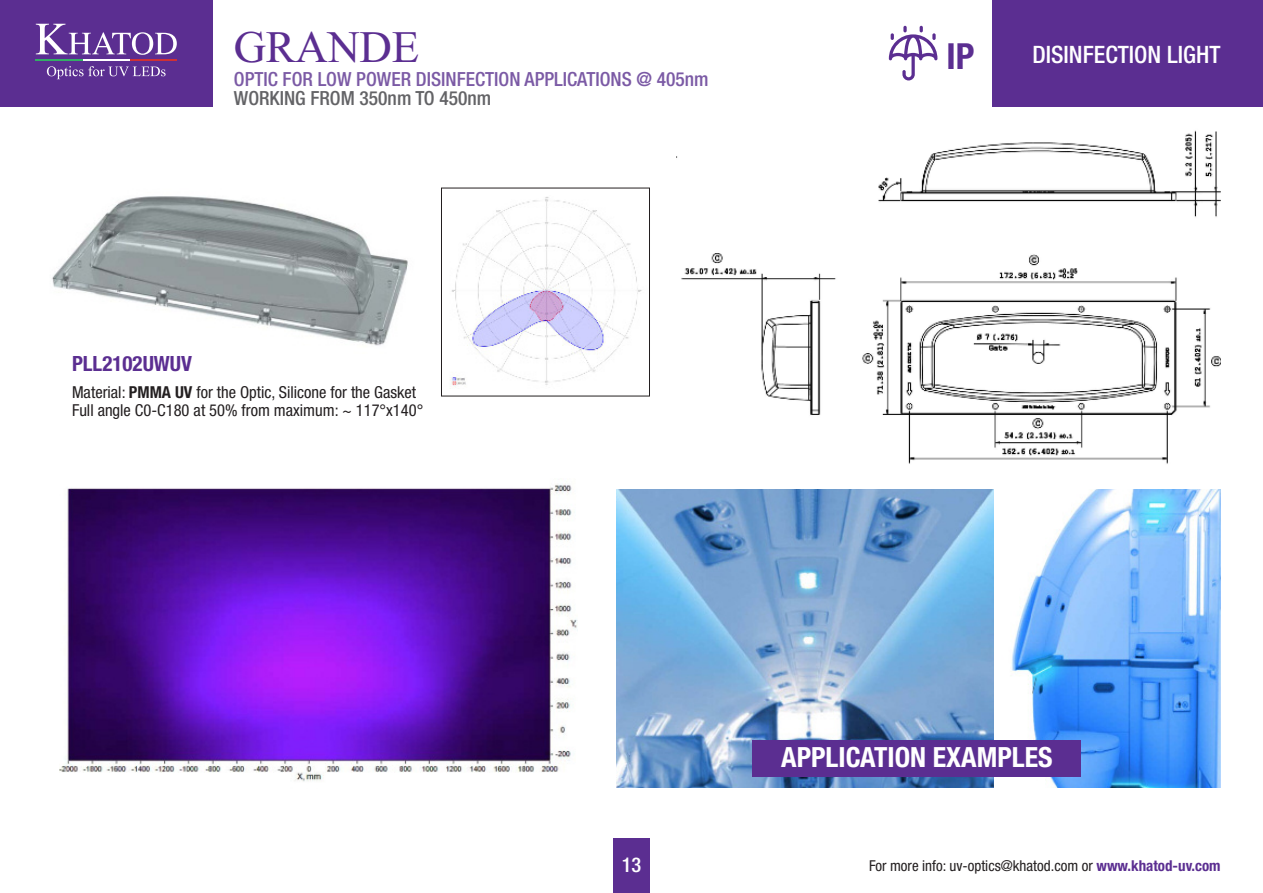
<style>
.page{position:relative;width:1263px;height:893px;background:#fff}
.page>*{position:absolute;margin:0;border:0;box-sizing:border-box;transform-origin:0 0}
.t1{font:45px "Times New Roman";letter-spacing:-.01em;color:#5b2e91}
.t2{font:700 condensed 36px "Helvetica Neue LT Std";color:#5b2e91}
.t3{font:700 condensed 27.9px "Helvetica Neue LT Std";color:#fff}
.t4{font:500 condensed 24px "Helvetica Neue LT Std";color:#fff}
.t5{font:700 condensed 21px "Helvetica Neue LT Std";color:#5b2e91}
.t6{font:500 condensed 20.4px "Helvetica Neue LT Std";color:#fff}
.t7{font:500 condensed 19.5px "Helvetica Neue LT Std";color:#7b5aa5}
.t8{font:500 condensed 19.5px "Helvetica Neue LT Std";color:#636366}
.t9{font:condensed 16.5px/18px "Helvetica Neue LT Std";color:#231f20}
.t10{font:condensed 15px "Helvetica Neue LT Std";color:#231f20}
.s1{font-weight:700}
.s2{font-weight:700;color:#5b2e91}
</style>
<div class="page">
<div style="left:0;top:0;width:213px;height:106px;background:#5b2e91"></div>
<svg style="left:36px;top:24px;width:141px;height:31px"></svg>
<hr style="left:130px;top:59px;width:47px;height:2px;background:#ce3035">
<hr style="left:83px;top:59px;width:47px;height:2px;background:#fff">
<hr style="left:36px;top:59px;width:47px;height:2px;background:#33ad65">
<svg style="left:47px;top:66px;width:119px;height:13px"></svg>
<div style="left:613px;top:838px;width:37px;height:55px;background:#5b2e91"></div>
<div style="left:992px;top:0;width:271px;height:106px;background:#5b2e91"></div>
<svg style="left:889px;top:26px;width:48px;height:54px"></svg>
<img style="left:52px;top:196px;width:356px;height:150px">
<img style="left:450px;top:197px;width:192px;height:192px">
<div style="left:441px;top:188px;width:209px;height:208px;border:1px solid #231f20"></div>
<img style="left:59px;top:484px;width:518px;height:298px">
<img style="left:677px;top:130px;width:543px;height:334px">
<img style="left:617px;top:489px;width:603px;height:298px">
<div style="left:753px;top:740px;width:328px;height:36px;background:#5b2e91"></div>
<h1 class="t1" style="left:234px;top:20px;width:187px">GRANDE</h1>
<p class="t7" style="left:234px;top:72px;width:476px">OPTIC FOR LOW POWER DISINFECTION APPLICATIONS @ 405nm</p>
<p class="t8" style="left:234px;top:92px;width:259px">WORKING FROM 350nm TO 450nm</p>
<p class="t5" style="left:72px;top:356px;width:122px">PLL2102UWUV</p>
<p class="t9" style="left:72px;top:385px;width:353px">Material: <span class="s1">PMMA UV</span> for the Optic, Silicone for the Gasket<br>Full angle C0-C180 at 50% from maximum: ~ 117°x140°</p>
<h2 class="t2" style="left:946px;top:43px;width:29px">IP</h2>
<h3 class="t4" style="left:1032px;top:46px;width:189px">DISINFECTION LIGHT</h3>
<p class="t6" style="left:622px;top:857px;width:21px">13</p>
<h3 class="t3" style="left:781px;top:747px;width:273px">APPLICATION EXAMPLES</h3>
<p class="t10" style="left:869px;top:860px;width:353px">For more info: uv-optics@khatod.com or <span class="s2">www.khatod-uv.com</span></p>
</div>
